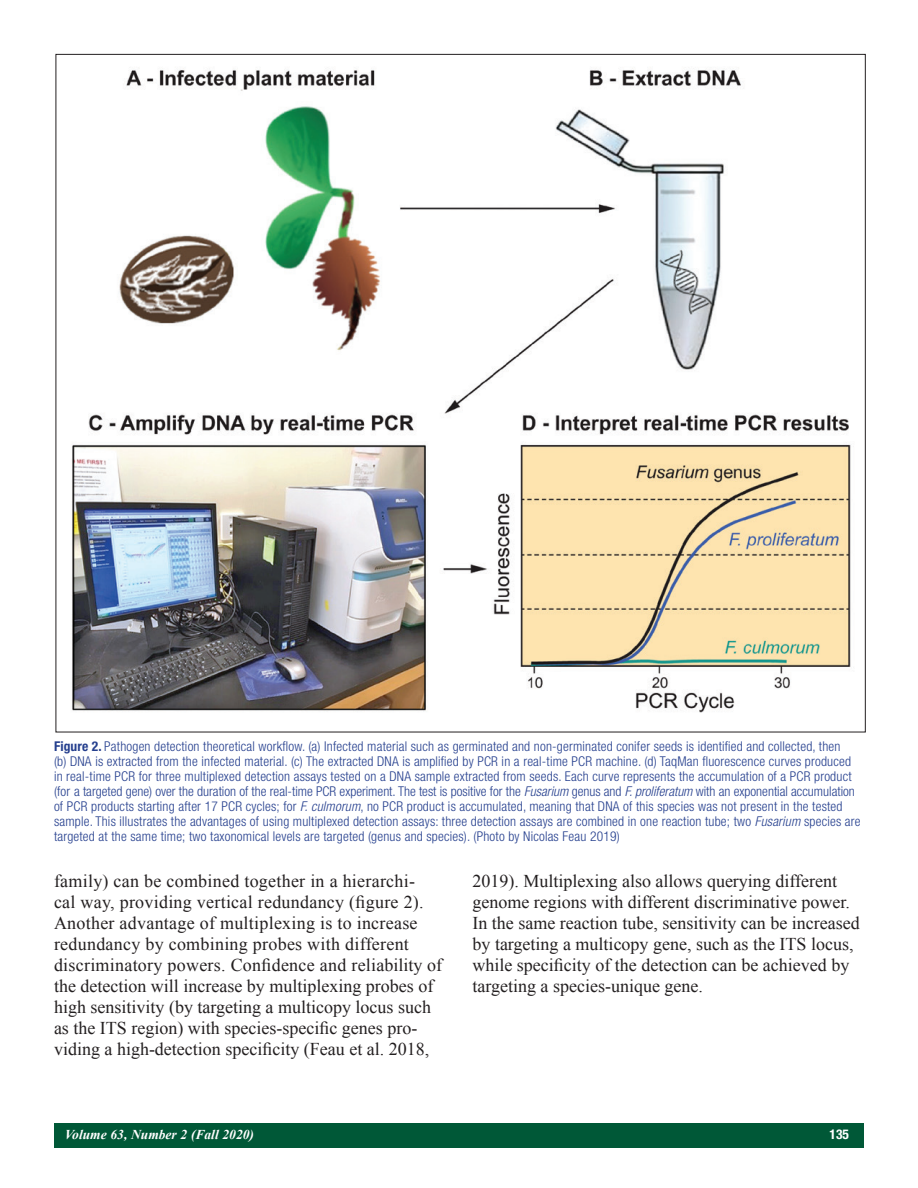
<style>
.page{position:relative;width:918px;height:1188px;background:#fff}
.page>*{position:absolute;margin:0;border:0;box-sizing:border-box;transform-origin:0 0}
.t1{font:18px/21px "Times New Roman";color:#231f20}
.Captions{font:300 condensed 13.5px/15px "Helvetica Neue LT Std";letter-spacing:.015em;color:#253f8e}
.t2{font:italic 700 13.5px "Times New Roman";color:#fff}
.t3{font:700 condensed 13.5px "Helvetica Neue LT Std";color:#fff}
.s1{font-weight:700}
.s2{font-style:italic}
</style>
<div class="page">
<div style="left:54px;top:1123px;width:810px;height:25px;background:#005837"></div>
<img style="left:72px;top:70px;width:779px;height:643px">
<p class="Captions" style="left:54px;top:738px;width:808px"><span class="s1">Figure 2.</span> Pathogen detection theoretical workflow. (a) Infected material such as germinated and non-germinated conifer seeds is identified and collected, then<br>(b) DNA is extracted from the infected material. (c) The extracted DNA is amplified by PCR in a real-time PCR machine. (d) TaqMan fluorescence curves produced in real-time PCR for three multiplexed detection assays tested on a DNA sample extracted from seeds. Each curve represents the accumulation of a PCR product (for a targeted gene) over the duration of the real-time PCR experiment. The test is positive for the <span class="s2">Fusarium</span> genus and <span class="s2">F. proliferatum</span> with an exponential accumulation of PCR products starting after 17 PCR cycles; for <span class="s2">F. culmorum</span>, no PCR product is accumulated, meaning that DNA of this species was not present in the tested sample. This illustrates the advantages of using multiplexed detection assays: three detection assays are combined in one reaction tube; two <span class="s2">Fusarium</span> species are targeted at the same time; two taxonomical levels are targeted (genus and species). (Photo by Nicolas Feau 2019)</p>
<p class="t1" style="left:54px;top:870px;width:390px">family) can be combined together in a hierarchi-<br>cal way, providing vertical redundancy (figure 2).<br>Another advantage of multiplexing is to increase redundancy by combining probes with different discriminatory powers. Confidence and reliability of the detection will increase by multiplexing probes of high sensitivity (by targeting a multicopy locus such as the ITS region) with species-specific genes pro&shy;viding a high-detection specificity (Feau et al. 2018,</p>
<p class="t1" style="left:472px;top:870px;width:389px">2019). Multiplexing also allows querying different genome regions with different discriminative power.<br>In the same reaction tube, sensitivity can be increased by targeting a multicopy gene, such as the ITS locus, while specificity of the detection can be achieved by targeting a species-unique gene.</p>
<p class="t2" style="left:65px;top:1125px;width:191px">Volume 63, Number 2 (Fall 2020)</p>
<p class="t3" style="left:830px;top:1126px;width:21px">135</p>
</div>
